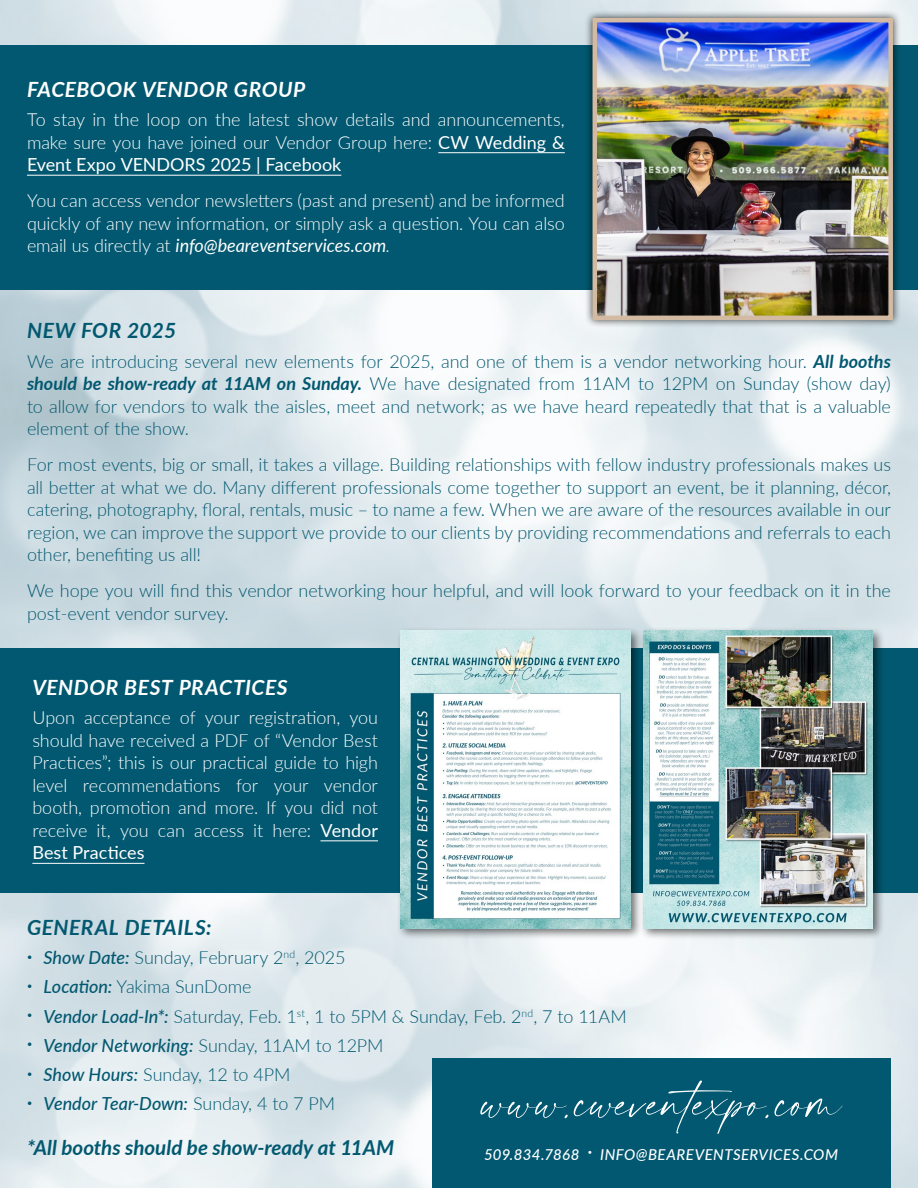
<style>
.page{position:relative;width:918px;height:1188px;background:#fff}
.page>*{position:absolute;margin:0;border:0;box-sizing:border-box;transform-origin:0 0}
.t1{font:italic 700 21px "Lato";letter-spacing:.025em;color:#fff}
.t2{font:italic 700 21px "Lato";letter-spacing:.025em;color:#025870}
.t3{font:italic 700 20.55px "Lato";color:#025870}
.t4{font:300 18px/22.5px "Lato";letter-spacing:-.005em;color:#025870;text-align:justify}
.t5{font:300 18px/22.5px "Lato";letter-spacing:-.005em;color:#fff;text-align:justify}
.t6{font:italic 500 18px "Lato";color:#025870}
.t7{font:italic 500 15px "Lato";letter-spacing:.03em;color:#fff}
.s1{font-weight:400}
.s2{font-weight:400;font-style:italic}
.s3{font-weight:700;font-style:italic}
.s4{font-weight:500;font-style:italic}
.s5{font-weight:300;font-style:normal}
</style>
<div class="page">
<img style="left:0;top:0;width:918px;height:1188px">
<div style="left:0;top:648px;width:918px;height:244px;background:#025870"></div>
<hr style="left:320px;top:840px;width:58px;height:1px;background:#fff">
<hr style="left:32px;top:863px;width:113px;height:1px;background:#fff">
<div style="left:0;top:45px;width:918px;height:244px;background:#025870"></div>
<hr style="left:438px;top:152px;width:127px;height:1px;background:#fff">
<hr style="left:27px;top:175px;width:314px;height:1px;background:#fff">
<div style="left:584px;top:10px;width:317px;height:318px;background:#000;opacity:.75"></div>
<img style="left:598px;top:23px;width:290px;height:292px">
<div style="left:593px;top:18px;width:300px;height:302px;border:4px solid #d2bba2"></div>
<div style="left:397px;top:627px;width:246px;height:314px;background:#000;opacity:.55"></div>
<img style="left:401px;top:631px;width:230px;height:297px">
<div style="left:639px;top:627px;width:246px;height:314px;background:#000;opacity:.55"></div>
<img style="left:643px;top:631px;width:230px;height:297px">
<div style="left:432px;top:1058px;width:459px;height:130px;background:#025870"></div>
<svg style="left:480px;top:1081px;width:363px;height:53px"></svg>
<p class="t1" style="left:27px;top:74px;width:280px">FACEBOOK VENDOR GROUP</p>
<p class="t5" style="left:27px;top:108px;width:539px">To stay in the loop on the latest show details and announcements, make sure you have joined our Vendor Group here: <span class="s1">CW Wedding &amp; Event Expo VENDORS 2025 | Facebook</span></p>
<p class="t5" style="left:27px;top:189px;width:539px">You can access vendor newsletters (past and present) and be informed quickly of any new information, or simply ask a question. You can also email us directly at <span class="s2">info@beareventservices.com</span>.</p>
<p class="t2" style="left:27px;top:315px;width:151px">NEW FOR 2025</p>
<p class="t4" style="left:27px;top:349px;width:865px">We are introducing several new elements for 2025, and one of them is a vendor networking hour. <span class="s3">All booths should be show-ready at 11AM on Sunday.</span> We have designated from 11AM to 12PM on Sunday (show day) to allow for vendors to walk the aisles, meet and network; as we have heard repeatedly that that is a valuable element of the show.</p>
<p class="t4" style="left:27px;top:453px;width:865px">For most events, big or small, it takes a village. Building relationships with fellow industry professionals makes us all better at what we do. Many different professionals come together to support an event, be it planning, décor, catering, photography, floral, rentals, music – to name a few. When we are aware of the resources available in our region, we can improve the support we provide to our clients by providing recommendations and referrals to each other, benefiting us all!</p>
<p class="t4" style="left:27px;top:579px;width:865px">We hope you will find this vendor networking hour helpful, and will look forward to your feedback on it in the post-event vendor survey.</p>
<p class="t1" style="left:32px;top:672px;width:257px">VENDOR BEST PRACTICES</p>
<p class="t5" style="left:32px;top:706px;width:347px">Upon acceptance of your registration, you should have received a PDF of “Vendor Best Practices”; this is our practical guide to high level recommendations for your vendor booth, promotion and more. If you did not receive it, you can access it here: <span class="s1">Vendor Best Practices</span></p>
<p class="t2" style="left:27px;top:912px;width:186px">GENERAL DETAILS:</p>
<p class="t4" style="left:27px;top:946px;width:320px"><sup>•</sup> <span class="s4">Show Date:</span> Sunday, February 2<sup>nd</sup>, 2025</p>
<p class="t4" style="left:27px;top:975px;width:226px"><sup>•</sup> <span class="s4">Location:</span> Yakima SunDome</p>
<p class="t4" style="left:27px;top:1004px;width:601px"><sup>•</sup> <span class="s4">Vendor Load-In*:</span> Saturday, Feb. 1<sup>st</sup>, 1 to 5PM &amp; Sunday, Feb. 2<sup>nd</sup>, 7 to 11AM</p>
<p class="t6" style="left:27px;top:1032px;width:358px"><sup>•</sup> Vendor Networking: <span class="s5">Sunday, 11AM to 12PM</span></p>
<p class="t4" style="left:27px;top:1063px;width:265px"><sup>•</sup> <span class="s4">Show Hours:</span> Sunday, 12 to 4PM</p>
<p class="t6" style="left:27px;top:1091px;width:310px"><sup>•</sup> Vendor Tear-Down: <span class="s5">Sunday, 4 to 7 PM</span></p>
<p class="t3" style="left:27px;top:1132px;width:369px">*All booths should be show-ready at 11AM</p>
<p class="t7" style="left:484px;top:1144px;width:356px">509.834.7868 <sup>•</sup> INFO@BEAREVENTSERVICES.COM</p>
</div>
